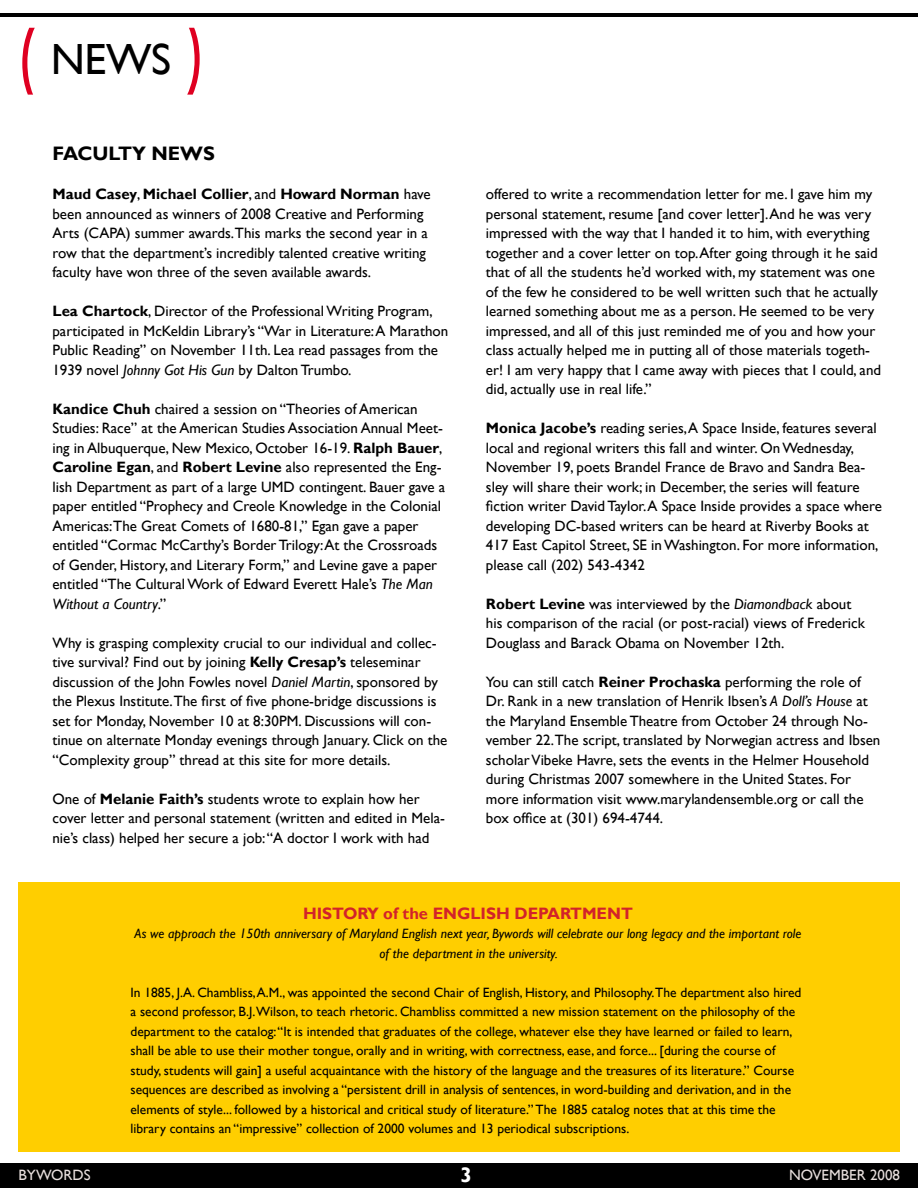
<style>
.page{position:relative;width:918px;height:1188px;background:#fff}
.page>*{position:absolute;margin:0;border:0;box-sizing:border-box;transform-origin:0 0}
.t1{font:69.75px "Century Gothic";color:#df0021}
.t2{font:43.65px "Gill Sans";color:#000}
.t3{font:700 21px "Gill Sans";color:#fff}
.t4{font:700 19.5px "Gill Sans";color:#000}
.t5{font:700 16.5px "Gill Sans";color:#d2232a}
.t6{font:15px/19.5px "Gill Sans";color:#000}
.t7{font:15px "Gill Sans";color:#e8dfdd}
.t8{font:13.5px/19.5px "Gill Sans";color:#000}
.t9{font:italic 13.5px/19.5px "Gill Sans";color:#000;text-align:center}
.s1{font-weight:700}
.s2{font-style:italic}
</style>
<div class="page">
<div style="left:18px;top:882px;width:882px;height:270px;background:#ffce00"></div>
<div style="left:0;top:1163px;width:918px;height:25px;background:#000"></div>
<hr style="left:0;top:14px;width:918px;height:3px;background:#000">
<h1 class="t1" style="left:13px;top:6px;width:27px">(</h1>
<h1 class="t1" style="left:183px;top:6px;width:27px">)</h1>
<h2 class="t2" style="left:51px;top:34px;width:122px">NEWS</h2>
<h3 class="t4" style="left:52px;top:142px;width:164px">FACULTY NEWS</h3>
<p class="t6" style="left:52px;top:185px;width:380px"><span class="s1">Maud Casey</span>, <span class="s1">Michael Collier</span>, and <span class="s1">Howard Norman</span> have been announced as winners of 2008 Creative and Performing Arts (CAPA) summer awards.This marks the second year in a row that the department’s incredibly talented creative writing faculty have won three of the seven available awards.</p>
<p class="t6" style="left:52px;top:302px;width:397px"><span class="s1">Lea Chartock</span>, Director of the Professional Writing Program, participated in McKeldin Library’s “War in Literature: A Marathon Public Reading” on November 11th. Lea read passages from the 1939 novel <span class="s2">Johnny Got His Gun</span> by Dalton Trumbo.</p>
<p class="t6" style="left:52px;top:399px;width:394px"><span class="s1">Kandice Chuh</span> chaired a session on “Theories of American Studies: Race” at the American Studies Association Annual Meet&shy;ing in Albuquerque, New Mexico, October 16-19. <span class="s1">Ralph Bauer</span>, <span class="s1">Caroline Egan</span>, and <span class="s1">Robert Levine</span> also represented the Eng&shy;lish Department as part of a large UMD contingent. Bauer gave a paper entitled “Prophecy and Creole Knowledge in the Colonial Americas:The Great Comets of 1680-81,” Egan gave a paper entitled “Cormac McCarthy’s Border Trilogy: At the Crossroads of Gender, History, and Literary Form,” and Levine gave a paper entitled “The Cultural Work of Edward Everett Hale’s <span class="s2">The Man Without a Country</span>.”</p>
<p class="t6" style="left:52px;top:633px;width:396px">Why is grasping complexity crucial to our individual and collec&shy;tive survival? Find out by joining <span class="s1">Kelly Cresap’s</span> teleseminar discussion of the John Fowles novel <span class="s2">Daniel Martin</span>, sponsored by the Plexus Institute.The first of five phone-bridge discussions is set for Monday, November 10 at 8:30PM. Discussions will con&shy;tinue on alternate Monday evenings through January. Click on the “Complexity group” thread at this site for more details.</p>
<p class="t6" style="left:52px;top:789px;width:394px">One of <span class="s1">Melanie Faith’s</span> students wrote to explain how her cover letter and personal statement (written and edited in Mela&shy;nie’s class) helped her secure a job: “A doctor I work with had</p>
<p class="t6" style="left:486px;top:185px;width:397px">offered to write a recommendation letter for me. I gave him my personal statement, resume [and cover letter]. And he was very impressed with the way that I handed it to him, with everything together and a cover letter on top. After going through it he said that of all the students he’d worked with, my statement was one of the few he considered to be well written such that he actually learned something about me as a person. He seemed to be very impressed, and all of this just reminded me of you and how your class actually helped me in putting all of those materials togeth&shy;er! I am very happy that I came away with pieces that I could, and did, actually use in real life.”</p>
<p class="t6" style="left:486px;top:419px;width:398px"><span class="s1">Monica Jacobe’s</span> reading series, A Space Inside, features several local and regional writers this fall and winter. On Wednesday, November 19, poets Brandel France de Bravo and Sandra Bea&shy;sley will share their work; in December, the series will feature fiction writer David Taylor. A Space Inside provides a space where developing DC-based writers can be heard at Riverby Books at 417 East Capitol Street, SE in Washington. For more information, please call (202) 543-4342</p>
<p class="t6" style="left:486px;top:594px;width:381px"><span class="s1">Robert Levine</span> was interviewed by the <span class="s2">Diamondback</span> about his comparison of the racial (or post-racial) views of Frederick<br>Douglass and Barack Obama on November 12th.</p>
<p class="t6" style="left:486px;top:672px;width:396px">You can still catch <span class="s1">Reiner Prochaska</span> performing the role of Dr. Rank in a new translation of Henrik Ibsen’s <span class="s2">A Doll’s House</span> at the Maryland Ensemble Theatre from October 24 through No&shy;vember 22.The script, translated by Norwegian actress and Ibsen scholar Vibeke Havre, sets the events in the Helmer Household during Christmas 2007 somewhere in the United States. For more information visit www.marylandensemble.org or call the box office at (301) 694-4744.</p>
<p class="t5" style="left:303px;top:903px;width:331px">HISTORY of the ENGLISH DEPARTMENT</p>
<p class="t9" style="left:135px;top:924px;width:668px">As we approach the 150th anniversary of Maryland English next year, Bywords will celebrate our long legacy and the important role of the department in the university.</p>
<p class="t8" style="left:130px;top:983px;width:673px">In 1885, J.A. Chambliss, A.M., was appointed the second Chair of English, History, and Philosophy.The department also hired a second professor, B.J.Wilson, to teach rhetoric. Chambliss committed a new mission statement on the philosophy of the department to the catalog: “It is intended that graduates of the college, whatever else they have learned or failed to learn, shall be able to use their mother tongue, orally and in writing, with correctness, ease, and force... [during the course of study, students will gain] a useful acquaintance with the history of the language and the treasures of its literature.” Course sequences are described as involving a “persistent drill in analysis of sentences, in word-building and derivation, and in the elements of style... followed by a historical and critical study of literature.” The 1885 catalog notes that at this time the library contains an “impressive” collection of 2000 volumes and 13 periodical subscriptions.</p>
<p class="t7" style="left:19px;top:1166px;width:74px">BYWORDS</p>
<h3 class="t3" style="left:460px;top:1163px;width:13px">3</h3>
<p class="t7" style="left:789px;top:1167px;width:112px">NOVEMBER 2008</p>
</div>
